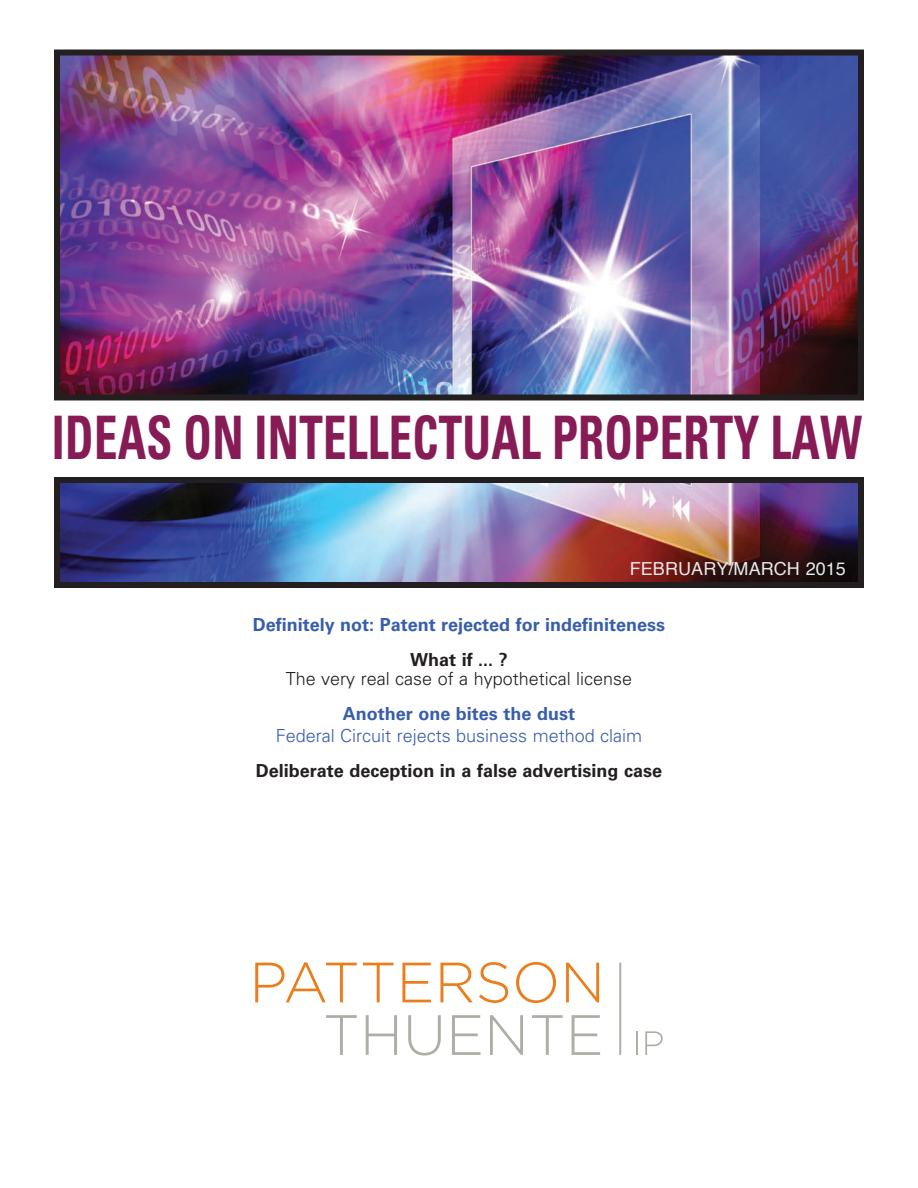
<style>
.page{position:relative;width:918px;height:1188px;background:#fff}
.page>*{position:absolute;margin:0;border:0;box-sizing:border-box;transform-origin:0 0}
.t1{font:700 condensed 60px "Univers LT Std";letter-spacing:.005em;color:#871b55;scale:.78 1}
.t2{font:700 18px "Univers LT Std";color:#385dab}
.t3{font:700 18px "Univers LT Std";color:#231f20}
.t4{font:300 18px "Univers LT Std";color:#385dab}
.t5{font:300 18px "Univers LT Std";color:#231f20}
.t6{font:18px "Helvetica";letter-spacing:.005em;color:#e6e7e9}
</style>
<div class="page">
<img style="left:61px;top:57px;width:796px;height:524px">
<div style="left:54px;top:50px;width:810px;height:538px;border:6px solid #231f20"></div>
<div style="left:45px;top:398px;width:824px;height:82px;background:#fff"></div>
<div style="left:54px;top:394px;width:810px;height:6px;background:#231f20"></div>
<div style="left:54px;top:477px;width:810px;height:6px;background:#231f20"></div>
<svg style="left:255px;top:962px;width:102px;height:40px"></svg>
<svg style="left:363px;top:963px;width:30px;height:39px"></svg>
<svg style="left:402px;top:963px;width:29px;height:39px"></svg>
<svg style="left:440px;top:963px;width:33px;height:39px"></svg>
<svg style="left:479px;top:962px;width:29px;height:41px"></svg>
<svg style="left:516px;top:962px;width:40px;height:41px"></svg>
<svg style="left:566px;top:963px;width:33px;height:39px"></svg>
<svg style="left:326px;top:1015px;width:31px;height:40px"></svg>
<svg style="left:366px;top:1015px;width:31px;height:40px"></svg>
<svg style="left:408px;top:1015px;width:33px;height:41px"></svg>
<svg style="left:452px;top:1015px;width:29px;height:40px"></svg>
<svg style="left:490px;top:1015px;width:33px;height:40px"></svg>
<svg style="left:532px;top:1015px;width:31px;height:40px"></svg>
<svg style="left:572px;top:1015px;width:28px;height:40px"></svg>
<hr style="left:619px;top:963px;width:2px;height:92px;background:#acafa6">
<hr style="left:636px;top:1031px;width:2px;height:24px;background:#acafa6">
<svg style="left:645px;top:1031px;width:18px;height:24px"></svg>
<h1 class="t1" style="left:52px;top:401px;width:1040px">IDEAS ON INTELLECTUAL PROPERTY LAW</h1>
<p class="t6" style="left:630px;top:555px;width:218px">FEBRUARY/MARCH 2015</p>
<p class="t2" style="left:253px;top:614px;width:414px">Definitely not: Patent rejected for indefiniteness</p>
<p class="t3" style="left:410px;top:649px;width:99px">What if ... ?</p>
<p class="t5" style="left:286px;top:668px;width:348px">The very real case of a hypothetical license</p>
<p class="t2" style="left:343px;top:703px;width:234px">Another one bites the dust</p>
<p class="t4" style="left:276px;top:725px;width:368px">Federal Circuit rejects business method claim</p>
<p class="t3" style="left:256px;top:760px;width:408px">Deliberate deception in a false advertising case</p>
</div>
